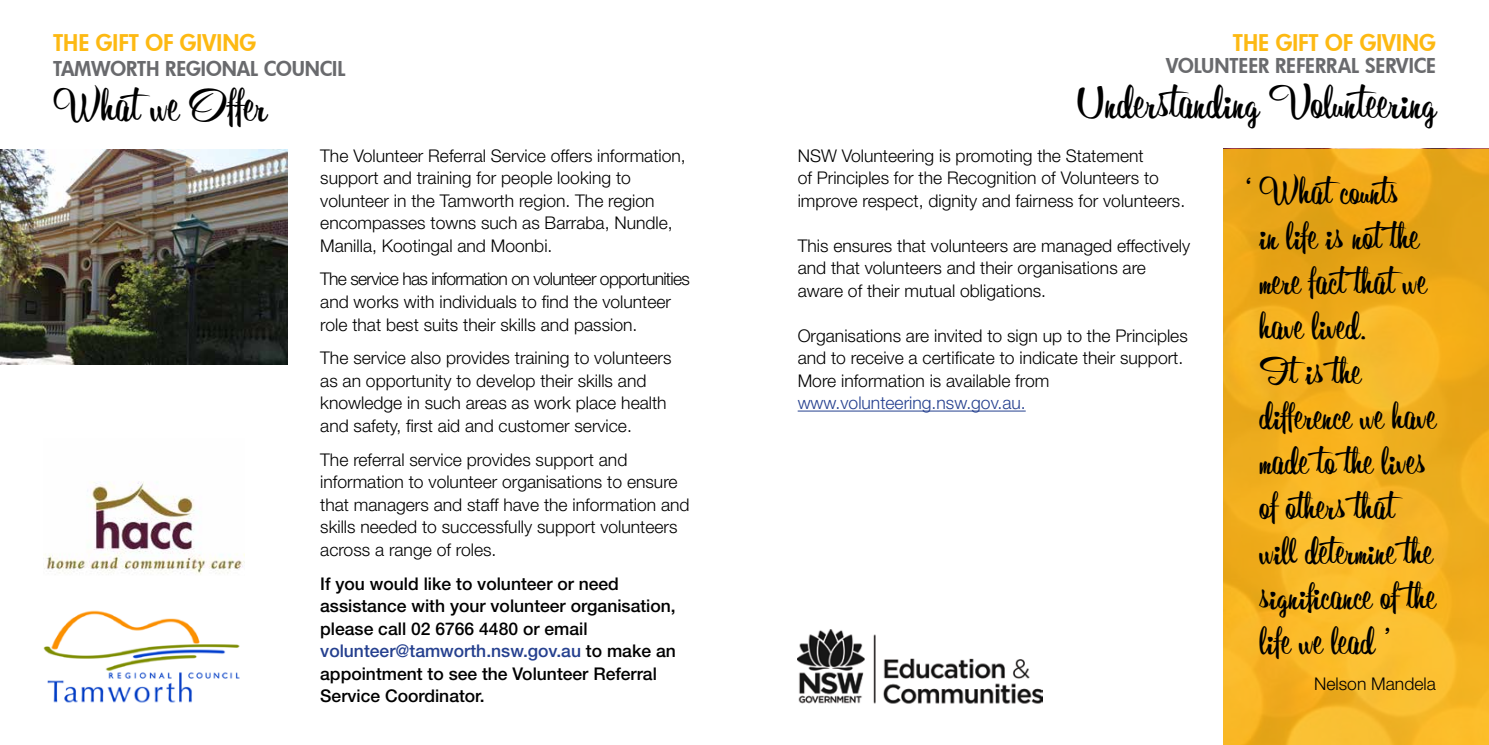
<style>
.page{position:relative;width:1489px;height:745px;background:#fff}
.page>*{position:absolute;margin:0;border:0;box-sizing:border-box;transform-origin:0 0}
.t1{font:45px "Orange County JF";color:#000}
.t2{font:37.5px/45px "Orange County JF";color:#000}
.t3{font:800 22.5px "Futura";color:#fdb913}
.t4{font:800 20px "Futura";color:#696a6d}
.t5{font:300 17.5px/22.5px "Helvetica Neue LT Std";color:#000}
.t6{font:500 17.5px/22.5px "Helvetica Neue LT Std";color:#000}
.t7{font:300 17.5px "Helvetica Neue LT Std";color:#25408f}
.s1{color:#25408f}
</style>
<div class="page">
<svg style="left:1223px;top:149px;width:265px;height:595px;background:#f2b020"></svg>
<hr style="left:797px;top:410px;width:228px;height:1px;background:#25408f">
<img style="left:0;top:149px;width:288px;height:215px">
<img style="left:43px;top:610px;width:197px;height:93px">
<img style="left:44px;top:481px;width:201px;height:93px">
<img style="left:797px;top:629px;width:245px;height:75px">
<p class="t3" style="left:53px;top:27px;width:204px">THE GIFT OF GIVING</p>
<p class="t4" style="left:53px;top:55px;width:294px">TAMWORTH REGIONAL COUNCIL</p>
<h1 class="t1" style="left:53px;top:76px;width:215px">What we Offer</h1>
<p class="t5" style="left:320px;top:143px;width:367px">The Volunteer Referral Service offers information, support and training for people looking to volunteer in the Tamworth region. The region encompasses towns such as Barraba, Nundle, Manilla, Kootingal and Moonbi.</p>
<p class="t5" style="left:320px;top:267px;width:371px">The service has information on volunteer opportunities and works with individuals to find the volunteer role that best suits their skills and passion.</p>
<p class="t5" style="left:320px;top:346px;width:353px">The service also provides training to volunteers as an opportunity to develop their skills and knowledge in such areas as work place health and safety, first aid and customer service.</p>
<p class="t5" style="left:320px;top:447px;width:371px">The referral service provides support and information to volunteer organisations to ensure that managers and staff have the information and skills needed to successfully support volunteers across a range of roles.</p>
<p class="t6" style="left:320px;top:571px;width:357px">If you would like to volunteer or need assistance with your volunteer organisation, please call 02 6766 4480 or email <span class="s1">volunteer@tamworth.nsw.gov.au</span> to make an appointment to see the Volunteer Referral Service Coordinator.</p>
<p class="t3" style="left:1232px;top:27px;width:204px">THE GIFT OF GIVING</p>
<p class="t4" style="left:1165px;top:52px;width:271px">VOLUNTEER REFERRAL SERVICE</p>
<h1 class="t1" style="left:1076px;top:74px;width:360px">Understanding Volunteering</h1>
<p class="t5" style="left:797px;top:143px;width:389px">NSW Volunteering is promoting the Statement<br>of Principles for the Recognition of Volunteers to improve respect, dignity and fairness for volunteers.</p>
<p class="t5" style="left:797px;top:233px;width:394px">This ensures that volunteers are managed effectively and that volunteers and their organisations are aware of their mutual obligations.</p>
<p class="t5" style="left:797px;top:323px;width:391px">Organisations are invited to sign up to the Principles and to receive a certificate to indicate their support.<br>More information is available from</p>
<p class="t7" style="left:797px;top:392px;width:229px">www.volunteering.nsw.gov.au.</p>
<h2 class="t2" style="left:1259px;top:169px;width:178px;text-indent:-15px">‘ What counts<br>in life is not the mere fact that we have lived.<br>It is the difference we have made to the lives of others that will determine the significance of the life we lead ’</h2>
<p class="t5" style="left:1313px;top:672px;width:123px">Nelson Mandela</p>
</div>
